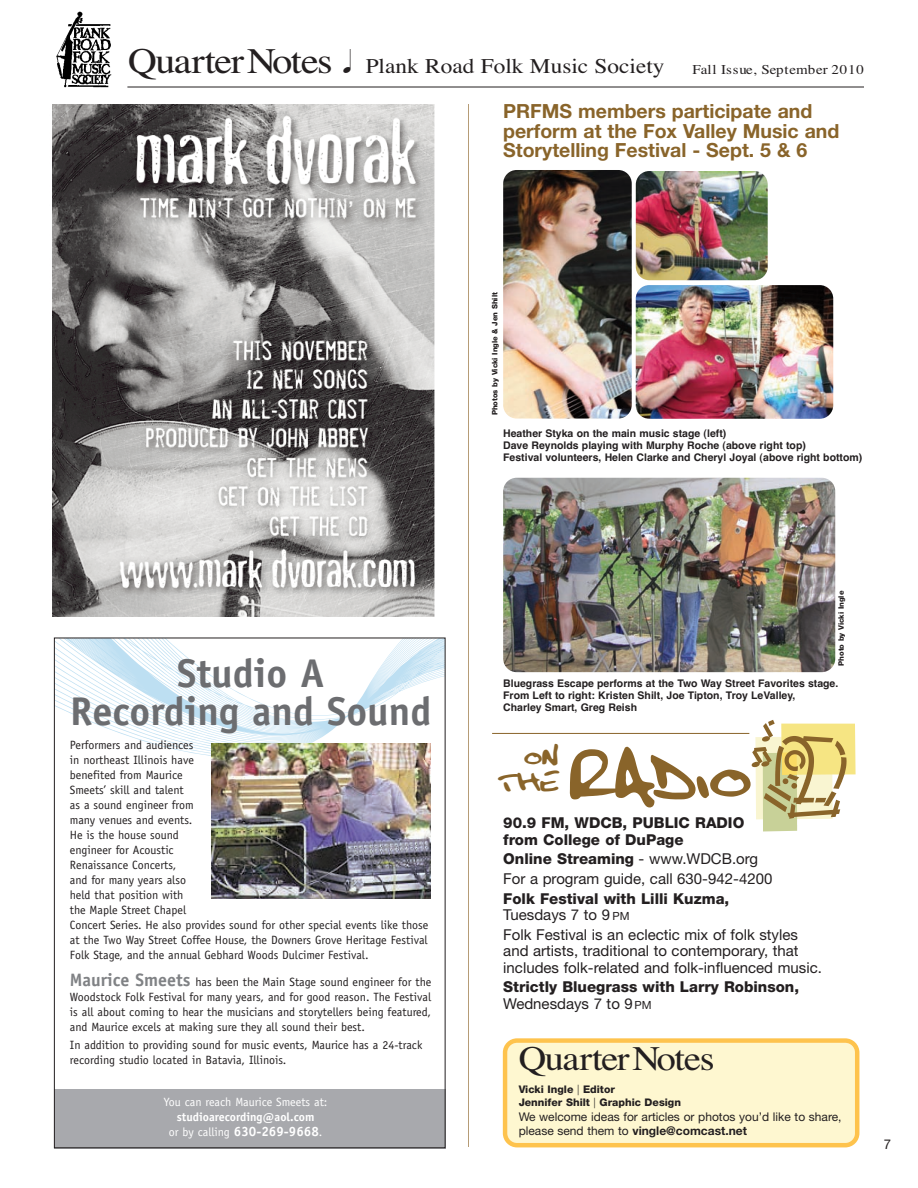
<style>
.page{position:relative;width:918px;height:1188px;background:#fff}
.page>*{position:absolute;margin:0;border:0;box-sizing:border-box;transform-origin:0 0}
.t1{font:66px "Fatboy Slim BLTCBRK";color:#89642a}
.t2{font:700 40.2px/37.5px "Officina Sans";color:#6c6d70;text-align:center}
.t3{font:36px "Times";letter-spacing:-.04em;color:#231f20;scale:1.11 1}
.t4{font:34.5px "Times";letter-spacing:-.04em;color:#231f20;scale:1.11 1}
.t5{font:28.5px/25.5px "Fatboy Slim BLTCBRK";color:#89642a;text-align:right}
.t6{font:21px "Times";color:#231f20;scale:1.11 1}
.t7{font:700 19.5px/19.5px "Helvetica Neue";color:#89642a}
.t8{font:15px/16.5px "Helvetica Neue";color:#231f20}
.t9{font:800 15px/16.5px "Helvetica Neue";color:#231f20}
.t10{font:13.5px "Times";letter-spacing:.03em;color:#231f20;scale:1.11 1}
.t11{font:13.5px "Helvetica Neue";color:#231f20}
.t12{font:12px/15px "Officina Sans";color:#231f20}
.t13{font:12px/13.5px "Helvetica Neue";color:#231f20}
.t14{font:700 12px/15px "Officina Sans";color:#fff;text-align:center}
.t15{font:12px "Officina Sans";color:#fff}
.t16{font:700 10.5px/12px "Helvetica";color:#231f20}
.t17{font:800 10.5px/13.5px "Helvetica Neue";color:#231f20}
.t18{font:800 7.5px "Helvetica Neue";color:#231f20}
.s1{font-weight:700;font-size:18px;color:#808285}
.s2{font-weight:400}
.s3{font-size:13.5px}
.s4{font-weight:800}
.s5{font-weight:400;font-size:11.25px}
.s6{font-weight:300}
.s7{font-weight:700}
</style>
<div class="page">
<img style="left:52px;top:105px;width:383px;height:512px">
<svg style="left:752px;top:720px;width:104px;height:111px"></svg>
<hr style="left:492px;top:733px;width:257px;height:1px;background:#89642a">
<hr style="left:127px;top:87px;width:737px;height:1px;background:#231f20">
<img style="left:57px;top:11px;width:54px;height:77px">
<hr style="left:468px;top:104px;width:1px;height:1043px;background:#b69c76">
<svg style="left:56px;top:640px;width:388px;height:116px"></svg>
<div style="left:54px;top:1089px;width:391px;height:59px;background:#a8a9ad"></div>
<img style="left:211px;top:743px;width:220px;height:155px">
<svg style="left:503px;top:1038px;width:356px;height:109px;background:#fef1c3"></svg>
<img style="left:503px;top:478px;width:332px;height:194px;border-radius:14px">
<img style="left:636px;top:285px;width:197px;height:134px;border-radius:14px">
<img style="left:636px;top:171px;width:132px;height:109px;border-radius:14px">
<img style="left:503px;top:170px;width:129px;height:249px;border-radius:14px">
<h3 class="t3" style="left:128px;top:39px;width:186px">QuarterNotes</h3>
<h3 class="t6" style="left:366px;top:53px;width:271px">Plank Road Folk Music Society</h3>
<p class="t10" style="left:692px;top:61px;width:156px">Fall Issue, September 2010</p>
<h3 class="t7" style="left:503px;top:101px;width:338px">PRFMS members participate and perform at the Fox Valley Music and<br>Storytelling Festival - Sept. 5 &amp; 6</h3>
<h2 class="t2" style="left:70px;top:658px;width:363px">Studio A<br>Recording and Sound</h2>
<p class="t12" style="left:70px;top:739px;width:360px">Performers and audiences<br>in northeast Illinois have<br>benefited from Maurice<br>Smeets’ skill and talent<br>as a sound engineer from<br>many venues and events.<br>He is the house sound<br>engineer for Acoustic<br>Renaissance Concerts,<br>and for many years also<br>held that position with<br>the Maple Street Chapel<br>Concert Series. He also provides sound for other special events like those at the Two Way Street Coffee House, the Downers Grove Heritage Festival<br>Folk Stage, and the annual Gebhard Woods Dulcimer Festival.</p>
<p class="t12" style="left:70px;top:976px;width:363px;text-align:justify"><span class="s1">Maurice Smeets</span> has been the Main Stage sound engineer for the Woodstock Folk Festival for many years, and for good reason. The Festival is all about coming to hear the musicians and storytellers being featured, and Maurice excels at making sure they all sound their best.</p>
<p class="t12" style="left:70px;top:1039px;width:354px">In addition to providing sound for music events, Maurice has a 24-track recording studio located in Batavia, Illinois.</p>
<p class="t15" style="left:164px;top:1098px;width:165px">You can reach Maurice Smeets at:</p>
<p class="t14" style="left:169px;top:1111px;width:155px">studioarecording@aol.com<br><span class="s2">or by calling</span> <span class="s3">630-269-9668</span><span class="s2">.</span></p>
<p class="t18" style="left:492px;top:415px;width:125px;rotate:-90deg">Photos by Vicki Ingle &amp; Jen Shilt</p>
<p class="t16" style="left:503px;top:427px;width:361px">Heather Styka on the main music stage (left)<br>Dave Reynolds playing with Murphy Roche (above right top)<br>Festival volunteers, Helen Clarke and Cheryl Joyal (above right bottom)</p>
<p class="t18" style="left:839px;top:666px;width:77px;rotate:-90deg">Photo by Vicki Ingle</p>
<p class="t16" style="left:503px;top:678px;width:337px">Bluegrass Escape performs at the Two Way Street Favorites stage.<br>From Left to right: Kristen Shilt, Joe Tipton, Troy LeValley,<br>Charley Smart, Greg Reish</p>
<h3 class="t5" style="left:498px;top:743px;width:62px">ON<br>THE</h3>
<h1 class="t1" style="left:569px;top:735px;width:183px">RADIO</h1>
<p class="t9" style="left:503px;top:816px;width:243px">90.9 FM, WDCB, PUBLIC RADIO from College of DuPage</p>
<p class="t8" style="left:503px;top:851px;width:271px;line-height:19.5px"><span class="s4">Online Streaming</span> - www.WDCB.org<br>For a program guide, call 630-942-4200</p>
<p class="t9" style="left:503px;top:891px;width:228px">Folk Festival with Lilli Kuzma,<br><span class="s2">Tuesdays 7 to 9</span> <span class="s5">PM</span></p>
<p class="t8" style="left:503px;top:927px;width:320px">Folk Festival is an eclectic mix of folk styles and artists, traditional to contemporary, that includes folk-related and folk-influenced music.</p>
<p class="t9" style="left:503px;top:980px;width:297px">Strictly Bluegrass with Larry Robinson,<br><span class="s2">Wednesdays 7 to 9</span><span class="s5">PM</span></p>
<h3 class="t4" style="left:519px;top:1038px;width:178px">QuarterNotes</h3>
<p class="t17" style="left:519px;top:1083px;width:164px">Vicki Ingle <span class="s6">|</span> Editor<br>Jennifer Shilt <span class="s6">|</span> Graphic Design</p>
<p class="t13" style="left:519px;top:1111px;width:324px">We welcome ideas for articles or photos you’d like to share, please send them to <span class="s7">vingle@comcast.net</span></p>
<p class="t11" style="left:884px;top:1140px;width:9px">7</p>
</div>
